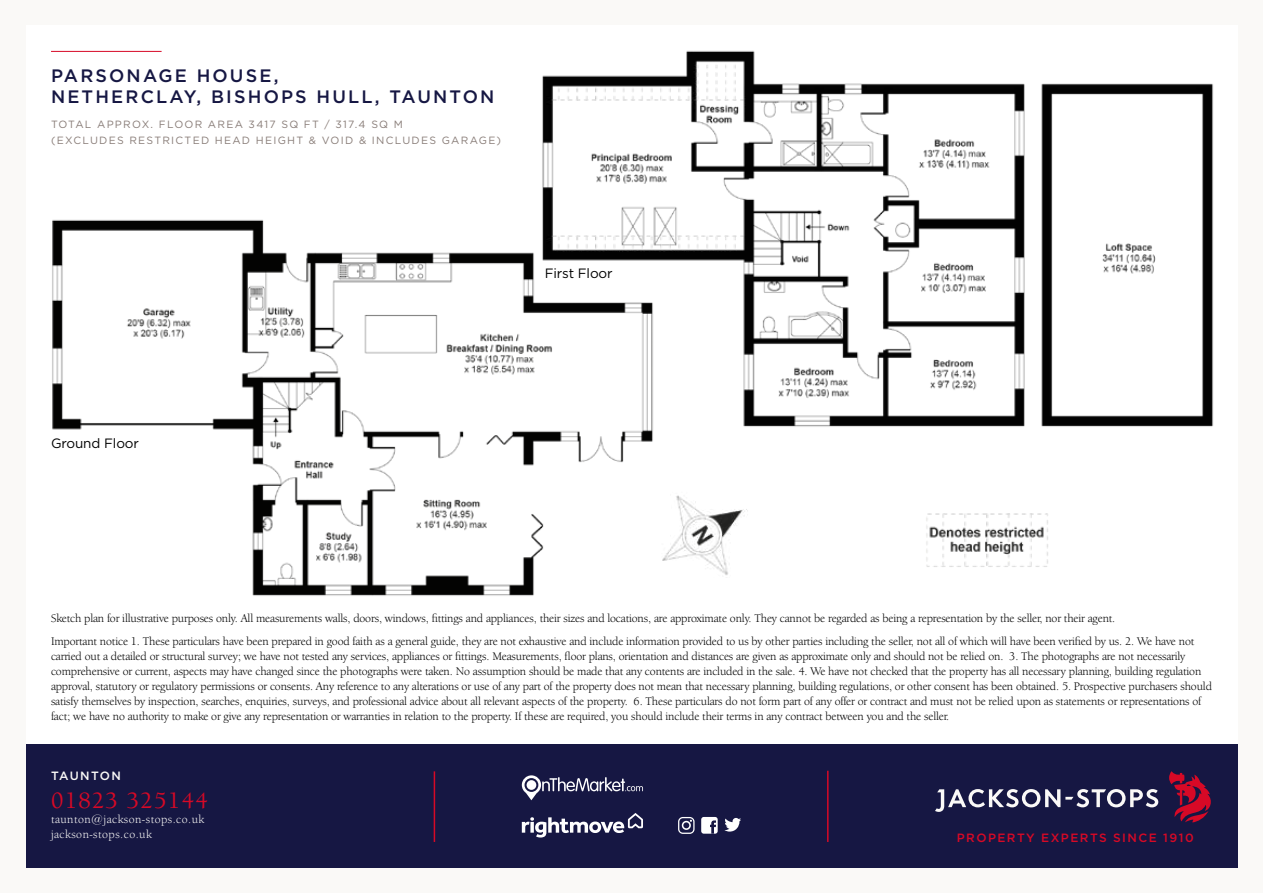
<style>
.page{position:relative;width:1263px;height:893px;background:#faf9f7}
.page>*{position:absolute;margin:0;border:0;box-sizing:border-box;transform-origin:0 0}
.t1{font:500 24px "Berkeley Oldstyle IT Cby BT";letter-spacing:.05em;color:#d70926}
.t2{font:500 18px/21px "Gotham";letter-spacing:.12em;color:#161743}
.t3{font:13.5px "Gotham";letter-spacing:-.01em;color:#000}
.t4{font:12px/15px "Berkeley Oldstyle IT Cby BT";letter-spacing:-.01em;color:#000}
.t5{font:12px/15px "Berkeley Oldstyle IT Cby BT";letter-spacing:.04em;color:#faf9f7}
.t6{font:500 12px "Gotham";letter-spacing:.12em;color:#d70926}
.t7{font:500 12px "Gotham";letter-spacing:.105em;color:#faf9f7}
.t8{font:10.5px/16.5px "Gotham";letter-spacing:.12em;color:#887c77}
</style>
<div class="page">
<div style="left:26px;top:744px;width:1211px;height:123px;background:#161743"></div>
<hr style="left:827px;top:771px;width:1px;height:71px;background:#d70926">
<svg style="left:1169px;top:771px;width:42px;height:51px"></svg>
<svg style="left:935px;top:789px;width:223px;height:23px"></svg>
<div style="left:26px;top:26px;width:1211px;height:718px;background:#fff"></div>
<svg style="left:51px;top:51px;width:111px;height:1px"></svg>
<img style="left:52px;top:219px;width:601px;height:377px">
<img style="left:646px;top:485px;width:102px;height:104px">
<img style="left:926px;top:513px;width:122px;height:54px">
<img style="left:531px;top:50px;width:683px;height:387px">
<hr style="left:434px;top:771px;width:1px;height:71px;background:#d70926">
<svg style="left:522px;top:813px;width:121px;height:24px"></svg>
<svg style="left:522px;top:775px;width:121px;height:25px"></svg>
<div style="left:527px;top:780px;width:9px;height:10px;background:#fff;border-radius:50%"></div>
<div style="left:701px;top:817px;width:17px;height:17px;background:#fff;border-radius:3px"></div>
<svg style="left:710px;top:820px;width:6px;height:14px"></svg>
<svg style="left:678px;top:817px;width:16px;height:17px"></svg>
<svg style="left:724px;top:818px;width:17px;height:14px"></svg>
<h2 class="t2" style="left:51px;top:65px;width:445px">PARSONAGE HOUSE,<br>NETHERCLAY, BISHOPS HULL, TAUNTON</h2>
<p class="t8" style="left:51px;top:116px;width:452px">TOTAL APPROX. FLOOR AREA 3417 SQ FT / 317.4 SQ M<br>(EXCLUDES RESTRICTED HEAD HEIGHT &amp; VOID &amp; INCLUDES GARAGE)</p>
<p class="t3" style="left:545px;top:265px;width:69px">First Floor</p>
<p class="t3" style="left:51px;top:435px;width:89px">Ground Floor</p>
<p class="t4" style="left:51px;top:606px;width:1145px;line-height:23.5px">Sketch plan for illustrative purposes only. All measurements walls, doors, windows, fittings and appliances, their sizes and locations, are approximate only. They cannot be regarded as being a representation by the seller, nor their agent.<br>Important notice 1. These particulars have been prepared in good faith as a general guide, they are not exhaustive and include information provided to us by other parties including the seller, not all of which will have been verified by us. 2. We have not</p>
<p class="t4" style="left:51px;top:649px;width:1162px">carried out a detailed or structural survey; we have not tested any services, appliances or fittings. Measurements, floor plans, orientation and distances are given as approximate only and should not be relied on. 3. The photographs are not necessarily comprehensive or current, aspects may have changed since the photographs were taken. No assumption should be made that any contents are included in the sale. 4. We have not checked that the property has all necessary planning, building regulation approval, statutory or regulatory permissions or consents. Any reference to any alterations or use of any part of the property does not mean that necessary planning, building regulations, or other consent has been obtained. 5. Prospective purchasers should satisfy themselves by inspection, searches, enquiries, surveys, and professional advice about all relevant aspects of the property. 6. These particulars do not form part of any offer or contract and must not be relied upon as statements or representations of fact; we have no authority to make or give any representation or warranties in relation to the property. If these are required, you should include their terms in any contract between you and the seller.</p>
<p class="t7" style="left:51px;top:769px;width:72px">TAUNTON</p>
<h1 class="t1" style="left:51px;top:786px;width:158px">01823 325144</h1>
<p class="t5" style="left:51px;top:811px;width:155px">taunton@jackson-stops.co.uk jackson-stops.co.uk</p>
<p class="t6" style="left:957px;top:830px;width:238px">PROPERTY EXPERTS SINCE 1910</p>
</div>
